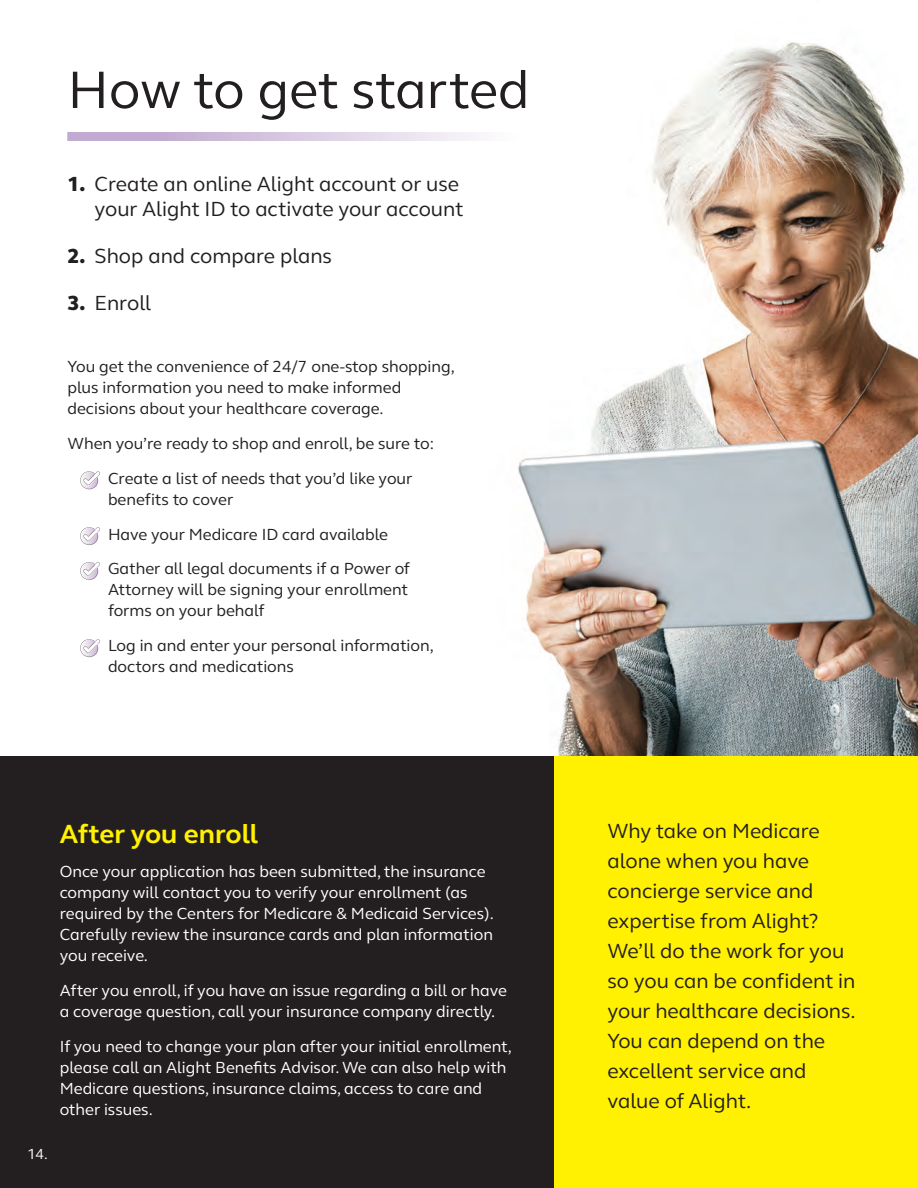
<style>
.page{position:relative;width:918px;height:1188px;background:#fff}
.page>*{position:absolute;margin:0;border:0;box-sizing:border-box;transform-origin:0 0}
.t1{font:54px "FS Thrive Elliot";letter-spacing:-.01em;color:#231f20}
.t2{font:700 27px "FS Thrive Elliot";color:#fff101}
.t3{font:21px/30px "FS Thrive Elliot";color:#231f20;text-align:right}
.t4{font:16.5px/21px "FS Thrive Elliot";color:#fff}
.t5{font:16.5px/21px "FS Thrive Elliot";color:#231f20}
.t6{font:15px "FS Thrive Elliot";color:#fff}
.s1{font-weight:800}
</style>
<div class="page">
<div style="left:554px;top:756px;width:364px;height:432px;background:#fff101"></div>
<img style="left:432px;top:42px;width:486px;height:714px">
<div style="left:0;top:756px;width:554px;height:432px;background:#231f20"></div>
<svg style="left:80px;top:471px;width:20px;height:18px"></svg>
<svg style="left:80px;top:527px;width:20px;height:18px"></svg>
<svg style="left:80px;top:562px;width:20px;height:18px"></svg>
<svg style="left:80px;top:639px;width:20px;height:18px"></svg>
<img style="left:68px;top:133px;width:454px;height:8px">
<h1 class="t1" style="left:68px;top:70px;width:463px">How to get started</h1>
<p class="t3" style="left:68px;top:174px;width:398px;line-height:25.2px"><span class="s1">1.</span> Create an online Alight account or use your Alight ID to activate your account</p>
<p class="t3" style="left:68px;top:243px;width:266px"><span class="s1">2.</span> Shop and compare plans</p>
<p class="t3" style="left:68px;top:290px;width:85px"><span class="s1">3.</span> Enroll</p>
<p class="t5" style="left:68px;top:358px;width:389px">You get the convenience of 24/7 one-stop shopping, plus information you need to make informed decisions about your healthcare coverage.</p>
<p class="t5" style="left:108px;top:428px;width:328px;line-height:34.8px;text-indent:-41px">When you’re ready to shop and enroll, be sure to:<br>Create a list of needs that you’d like your</p>
<p class="t5" style="left:108px;top:483px;width:303px;line-height:34.8px">benefits to cover<br>Have your Medicare ID card available<br>Gather all legal documents if a Power of</p>
<p class="t5" style="left:108px;top:581px;width:302px">Attorney will be signing your enrollment forms on your behalf</p>
<p class="t5" style="left:108px;top:637px;width:327px">Log in and enter your personal information, doctors and medications</p>
<h2 class="t2" style="left:60px;top:824px;width:200px">After you enroll</h2>
<p class="t4" style="left:60px;top:863px;width:436px">Once your application has been submitted, the insurance company will contact you to verify your enrollment (as required by the Centers for Medicare &amp; Medicaid Services).<br>Carefully review the insurance cards and plan information you receive.</p>
<p class="t4" style="left:60px;top:982px;width:449px">After you enroll, if you have an issue regarding a bill or have a coverage question, call your insurance company directly.</p>
<p class="t4" style="left:60px;top:1038px;width:454px">If you need to change your plan after your initial enrollment, please call an Alight Benefits Advisor. We can also help with Medicare questions, insurance claims, access to care and other issues.</p>
<p class="t6" style="left:27px;top:1148px;width:22px">14.</p>
<p class="t3" style="left:608px;top:818px;width:250px;text-align:left">Why take on Medicare alone when you have concierge service and expertise from Alight?<br>We’ll do the work for you so you can be confident in your healthcare decisions.<br>You can depend on the excellent service and value of Alight.</p>
</div>
